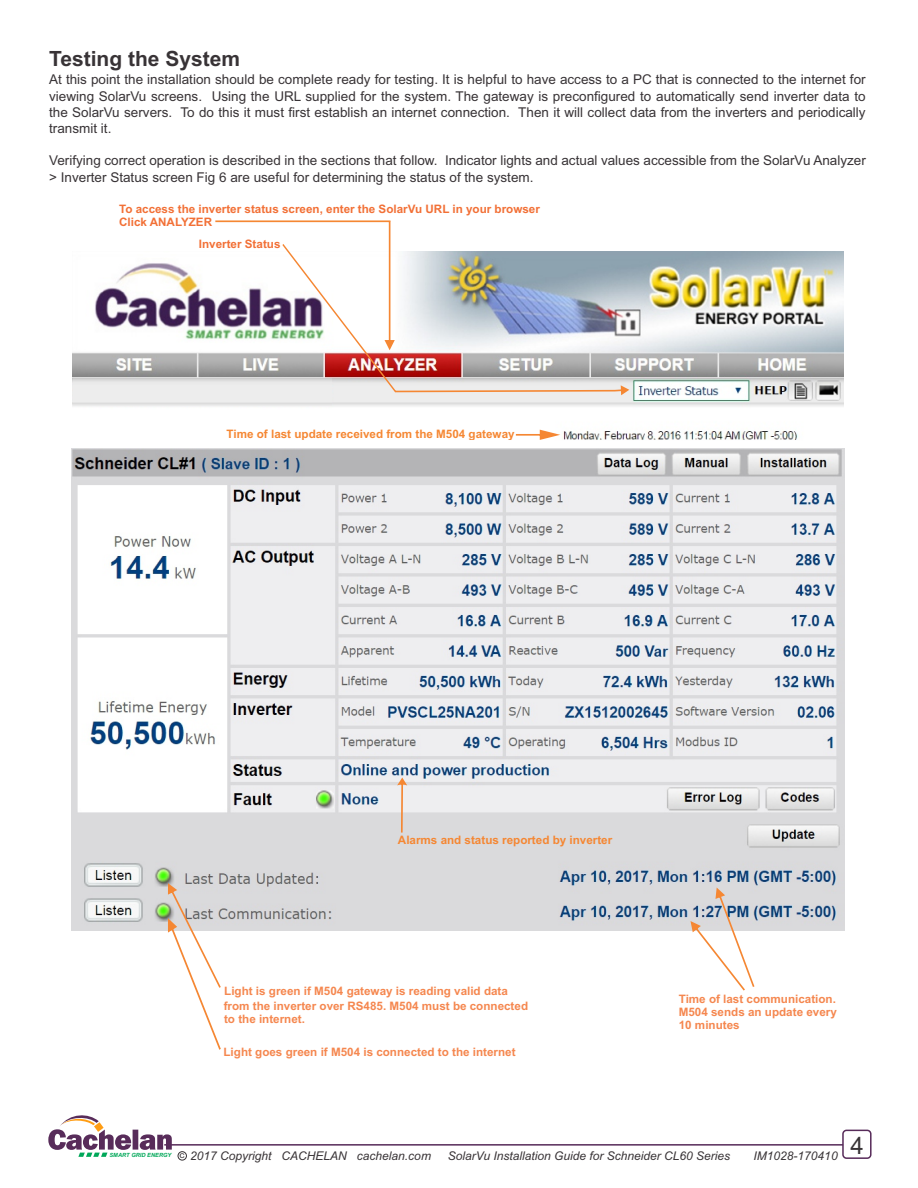
<style>
.page{position:relative;width:918px;height:1188px;background:#fff}
.page>*{position:absolute;margin:0;border:0;box-sizing:border-box;transform-origin:0 0}
.t1{font:24px "Arial";color:#383336}
.t2{font:700 21px "Arial";color:#383336}
.t3{font:13.5px/16.2px "Arial";color:#383336;text-align:justify}
.t4{font:italic 12px "Arial";color:#383336}
.t5{font:700 11.7px/13px "Arial";color:#f5874f;text-align:justify}
.t6{font:700 11.7px/13px "Arial";color:#f27036}
.t7{font:700 11.7px "Arial";color:#f58733}
.s1{font-style:normal;font-size:9px}
</style>
<div class="page">
<img style="left:73px;top:252px;width:770px;height:188px">
<img style="left:74px;top:379px;width:257px;height:27px">
<svg style="left:215px;top:220px;width:176px;height:130px"></svg>
<img style="left:282px;top:244px;width:347px;height:151px">
<svg style="left:516px;top:430px;width:44px;height:10px"></svg>
<img style="left:72px;top:448px;width:773px;height:482px">
<svg style="left:690px;top:888px;width:64px;height:103px"></svg>
<svg style="left:397px;top:778px;width:10px;height:55px"></svg>
<svg style="left:168px;top:883px;width:53px;height:167px"></svg>
<svg style="left:48px;top:1115px;width:124px;height:42px"></svg>
<hr style="left:164px;top:1144px;width:679px;height:2px;background:#582c5a">
<div style="left:842px;top:1130px;width:30px;height:29px;border:2px solid #582c5a;border-radius:4px"></div>
<div style="left:178px;top:1151px;width:9px;height:9px;border:1px solid #383336;border-radius:50%"></div>
<h2 class="t2" style="left:49px;top:51px;width:192px">Testing the System</h2>
<p class="t3" style="left:49px;top:73px;width:818px">At this point the installation should be complete ready for testing. It is helpful to have access to a PC that is connected to the internet for viewing SolarVu screens. Using the URL supplied for the system. The gateway is preconfigured to automatically send inverter data to the SolarVu servers. To do this it must first establish an internet connection. Then it will collect data from the inverters and periodically transmit it.</p>
<p class="t3" style="left:49px;top:154px;width:818px">Verifying correct operation is described in the sections that follow. Indicator lights and actual values accessible from the SolarVu Analyzer &gt; Inverter Status screen Fig 6 are useful for determining the status of the system.</p>
<p class="t6" style="left:119px;top:204px;width:422px">To access the inverter status screen, enter the SolarVu URL in your browser<br>Click ANALYZER</p>
<p class="t6" style="left:199px;top:238px;width:83px">Inverter Status</p>
<p class="t7" style="left:227px;top:430px;width:290px">Time of last update received from the M504 gateway</p>
<p class="t7" style="left:398px;top:836px;width:216px">Alarms and status reported by inverter</p>
<p class="t5" style="left:224px;top:984px;width:306px;line-height:15.1px">Light is green if M504 gateway is reading valid data from the inverter over RS485. M504 must be connected</p>
<p class="t5" style="left:224px;top:1013px;width:82px">to the internet.</p>
<p class="t5" style="left:224px;top:1046px;width:294px">Light goes green if M504 is connected to the internet</p>
<p class="t5" style="left:679px;top:993px;width:160px">Time of last communication.<br>M504 sends an update every 10 minutes</p>
<p class="t4" style="left:109px;top:1151px;width:323px"><sup>SMART</sup> <sup>GRID</sup> <sup>ENERGY</sup> <span class="s1">c</span> 2017 Copyright CACHELAN cachelan.com</p>
<p class="t4" style="left:448px;top:1151px;width:284px">SolarVu Installation Guide for Schneider CL60 Series</p>
<p class="t4" style="left:754px;top:1151px;width:86px">IM1028-170410</p>
<h1 class="t1" style="left:851px;top:1136px;width:15px">4</h1>
</div>
